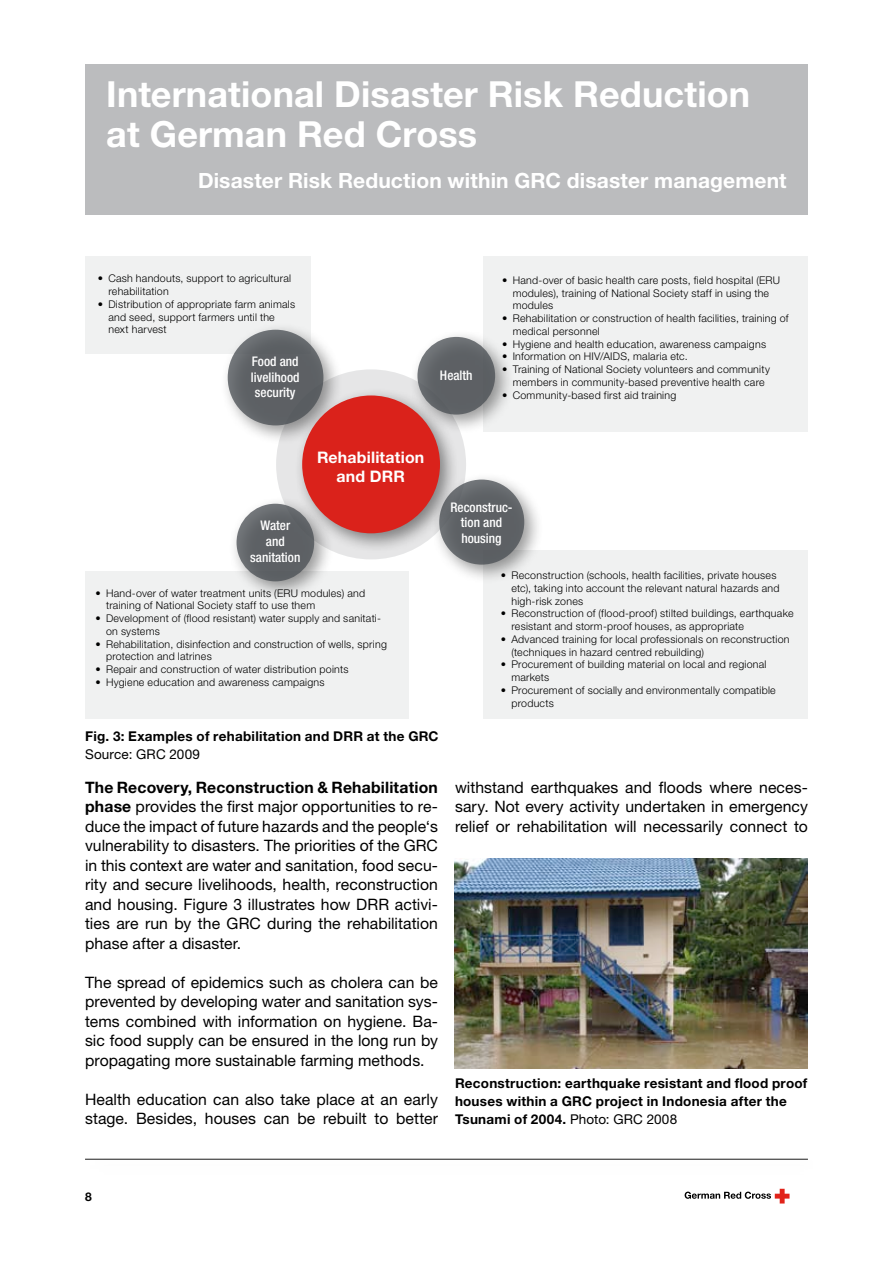
<style>
.page{position:relative;width:893px;height:1263px;background:#fff}
.page>*{position:absolute;margin:0;border:0;box-sizing:border-box;transform-origin:0 0}
.t1{font:700 36px/40.5px "Helvetica Neue LT Std";letter-spacing:.005em;color:#fff}
.t2{font:700 21px "Helvetica Neue LT Std";letter-spacing:.005em;color:#fff}
.t3{font:700 15.9px/19px "Helvetica Neue LT Std";letter-spacing:.01em;color:#fff;text-align:center}
.t4{font:15.75px/19.5px "Helvetica Neue LT Std";letter-spacing:.005em;color:#000;text-align:justify}
.t5{font:700 13.5px/18px "Helvetica Neue LT Std";letter-spacing:.02em;color:#000}
.t6{font:13.5px "Helvetica Neue LT Std";letter-spacing:.01em;color:#000}
.t7{font:500 condensed 13.2px/15.9px "Helvetica Neue LT Std";color:#fff;text-align:center}
.t8{font:700 12px "Helvetica Neue LT Std";color:#000}
.t9{font:300 10.65px/12.8px "Helvetica Neue LT Std";letter-spacing:.025em;color:#000}
.s1{font-weight:700}
.s2{font-weight:400}
</style>
<div class="page">
<div style="left:85px;top:64px;width:723px;height:150px;background:#bbbcbe"></div>
<div style="left:276px;top:369px;width:190px;height:190px;background:#e6e6e7;border-radius:50%"></div>
<div style="left:85px;top:256px;width:226px;height:97px;background:#f0f1f1"></div>
<div style="left:484px;top:551px;width:324px;height:168px;background:#f0f1f1"></div>
<div style="left:430px;top:471px;width:113px;height:113px;background:#000;opacity:.4"></div>
<div style="left:439px;top:480px;width:85px;height:85px;background:linear-gradient(to bottom,#64686c,#5c5f63);border-radius:50%"></div>
<div style="left:219px;top:321px;width:123px;height:123px;background:#000;opacity:.4"></div>
<div style="left:228px;top:330px;width:95px;height:95px;background:linear-gradient(to right,#666a6d,#5b5f63);border-radius:50%"></div>
<div style="left:483px;top:256px;width:325px;height:176px;background:#f0f1f1"></div>
<div style="left:409px;top:328px;width:105px;height:105px;background:#000;opacity:.4"></div>
<div style="left:417px;top:337px;width:78px;height:78px;background:linear-gradient(to right,#6a6e72,#5b5f62);border-radius:50%"></div>
<div style="left:85px;top:572px;width:324px;height:147px;background:#f0f1f1"></div>
<div style="left:228px;top:495px;width:105px;height:105px;background:#000;opacity:.4"></div>
<div style="left:237px;top:504px;width:77px;height:77px;background:linear-gradient(to right,#676b6f,#5b5e62);border-radius:50%"></div>
<div style="left:293px;top:387px;width:166px;height:165px;background:#000;opacity:.45"></div>
<div style="left:302px;top:395px;width:138px;height:138px;background:#da221b;border-radius:50%"></div>
<img style="left:455px;top:859px;width:353px;height:209px">
<hr style="left:85px;top:1159px;width:723px;height:1px;background:#000">
<svg style="left:685px;top:1189px;width:104px;height:14px"></svg>
<h1 class="t1" style="left:106px;top:73px;width:645px">International Disaster Risk Reduction at German Red Cross</h1>
<h2 class="t2" style="left:198px;top:167px;width:590px">Disaster Risk Reduction within GRC disaster management</h2>
<p class="t9" style="left:108px;top:272px;width:184px;text-indent:-10px">• Cash handouts, support to agricultural rehabilitation</p>
<p class="t9" style="left:108px;top:297px;width:188px;text-indent:-10px">• Distribution of appropriate farm animals and seed, support farmers until the next harvest</p>
<p class="t7" style="left:251px;top:353px;width:50px">Food and livelihood security</p>
<p class="t7" style="left:440px;top:368px;width:34px">Health</p>
<p class="t9" style="left:513px;top:274px;width:269px;text-indent:-10px">• Hand-over of basic health care posts, field hospital (ERU modules), training of National Society staff in using the modules</p>
<p class="t9" style="left:513px;top:312px;width:277px;text-indent:-10px">• Rehabilitation or construction of health facilities, training of medical personnel</p>
<p class="t9" style="left:502px;top:337px;width:265px">• Hygiene and health education, awareness campaigns</p>
<p class="t9" style="left:502px;top:350px;width:187px">• Information on HIV/AIDS, malaria etc.</p>
<p class="t9" style="left:502px;top:363px;width:269px;text-align:center">• Training of National Society volunteers and community members in community-based preventive health care</p>
<p class="t9" style="left:502px;top:388px;width:176px">• Community-based first aid training</p>
<p class="t7" style="left:250px;top:517px;width:52px">Water and sanitation</p>
<h3 class="t3" style="left:317px;top:447px;width:109px">Rehabilitation and DRR</h3>
<p class="t9" style="left:106px;top:586px;width:261px;text-indent:-10px">• Hand-over of water treatment units (ERU modules) and training of National Society staff to use them</p>
<p class="t9" style="left:106px;top:612px;width:276px;text-indent:-10px">• Development of (flood resistant) water supply and sanitati&shy;on systems</p>
<p class="t9" style="left:106px;top:637px;width:282px;text-indent:-10px">• Rehabilitation, disinfection and construction of wells, spring protection and latrines</p>
<p class="t9" style="left:96px;top:663px;width:254px">• Repair and construction of water distribution points</p>
<p class="t9" style="left:96px;top:675px;width:231px">• Hygiene education and awareness campaigns</p>
<p class="t7" style="left:450px;top:499px;width:64px">Reconstruc&shy;tion and housing</p>
<p class="t9" style="left:511px;top:569px;width:270px;text-indent:-10px">• Reconstruction (schools, health facilities, private houses etc), taking into account the relevant natural hazards and high-risk zones</p>
<p class="t9" style="left:511px;top:607px;width:284px;text-indent:-10px">• Reconstruction of (flood-proof) stilted buildings, earthquake resistant and storm-proof houses, as appropriate</p>
<p class="t9" style="left:511px;top:632px;width:280px;text-indent:-10px">• Advanced training for local professionals on reconstruction (techniques in hazard centred rebuilding)</p>
<p class="t9" style="left:511px;top:658px;width:257px;text-indent:-10px">• Procurement of building material on local and regional markets</p>
<p class="t9" style="left:511px;top:683px;width:266px;text-indent:-10px">• Procurement of socially and environmentally compatible products</p>
<p class="t5" style="left:85px;top:727px;width:355px">Fig. 3: Examples of rehabilitation and DRR at the GRC</p>
<p class="t6" style="left:85px;top:746px;width:116px">Source: GRC 2009</p>
<p class="t4" style="left:85px;top:777px;width:354px"><span class="s1">The Recovery, Reconstruction &amp; Rehabilitation phase</span> provides the first major opportunities to re&shy;duce the impact of future hazards and the people‘s vulnerability to disasters. The priorities of the GRC in this context are water and sanitation, food secu&shy;rity and secure livelihoods, health, reconstruction and housing. Figure 3 illustrates how DRR activi&shy;ties are run by the GRC during the rehabilitation phase after a disaster.</p>
<p class="t4" style="left:85px;top:972px;width:354px">The spread of epidemics such as cholera can be prevented by developing water and sanitation sys&shy;tems combined with information on hygiene. Ba&shy;sic food supply can be ensured in the long run by propagating more sustainable farming methods.</p>
<h3 class="t4" style="left:85px;top:1089px;width:354px">Health education can also take place at an early stage. Besides, houses can be rebuilt to better</h3>
<h3 class="t4" style="left:455px;top:777px;width:354px">withstand earthquakes and floods where neces&shy;sary. Not every activity undertaken in emergency relief or rehabilitation will necessarily connect to</h3>
<p class="t5" style="left:455px;top:1074px;width:354px">Reconstruction: earthquake resistant and flood proof houses within a GRC project in Indonesia after the<br>Tsunami of 2004. <span class="s2">Photo: GRC 2008</span></p>
<p class="t8" style="left:85px;top:1190px;width:8px">8</p>
</div>
